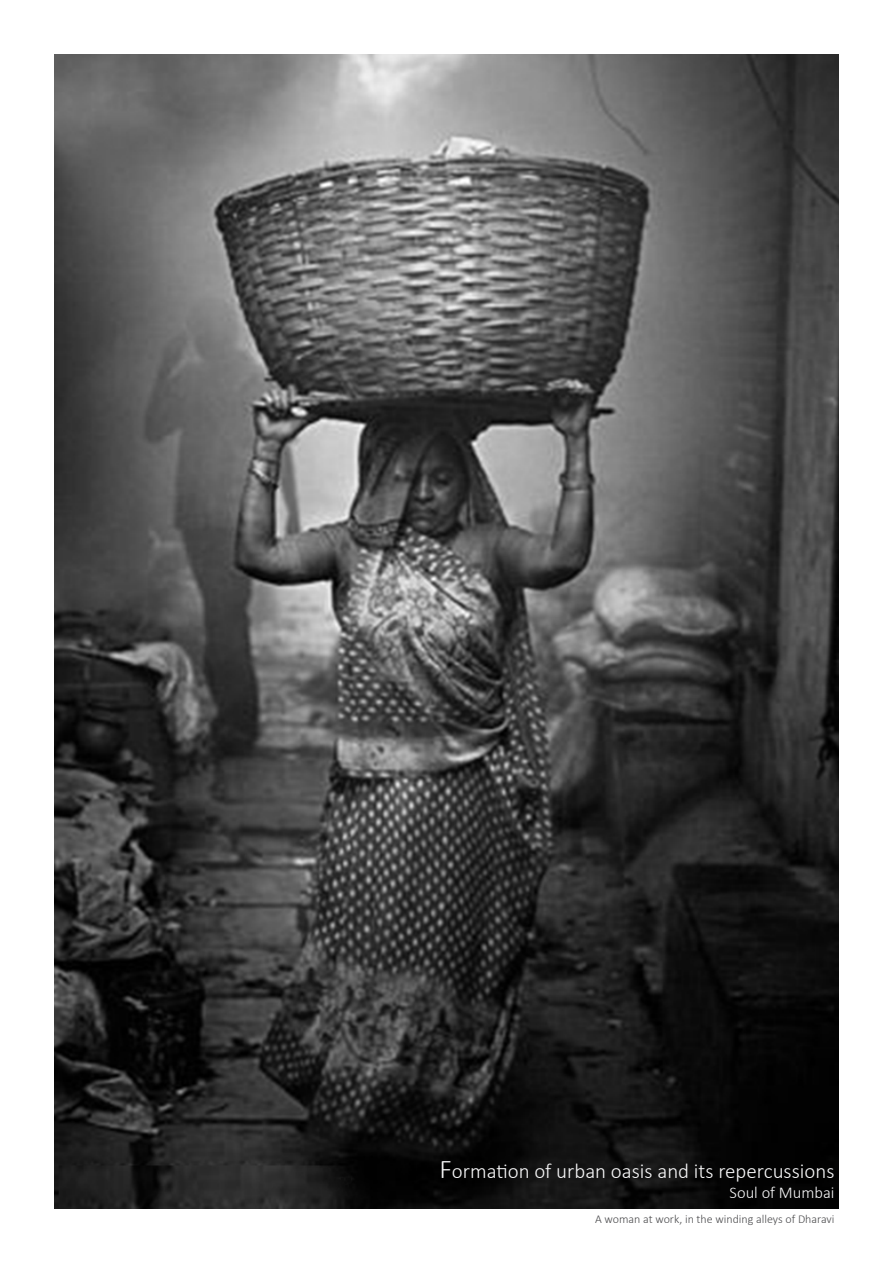
<style>
.page{position:relative;width:893px;height:1263px;background:#fff}
.page>*{position:absolute;margin:0;border:0;box-sizing:border-box;transform-origin:0 0}
.t1{font:300 21px "Calibri";color:#f8f8f9}
.t2{font:300 16.5px "Calibri";color:#f8f8f9}
.t3{font:300 12px "Calibri";color:#4d4d4f}
.s1{font-size:27px}
</style>
<div class="page">
<img style="left:54px;top:54px;width:785px;height:1154px">
<p class="t1" style="left:439px;top:1158px;width:397px"><span class="s1">F</span>ormation of urban oasis and its repercussions</p>
<p class="t2" style="left:730px;top:1182px;width:106px">Soul of Mumbai</p>
<p class="t3" style="left:595px;top:1211px;width:241px">A woman at work, in the winding alleys of Dharavi</p>
</div>
